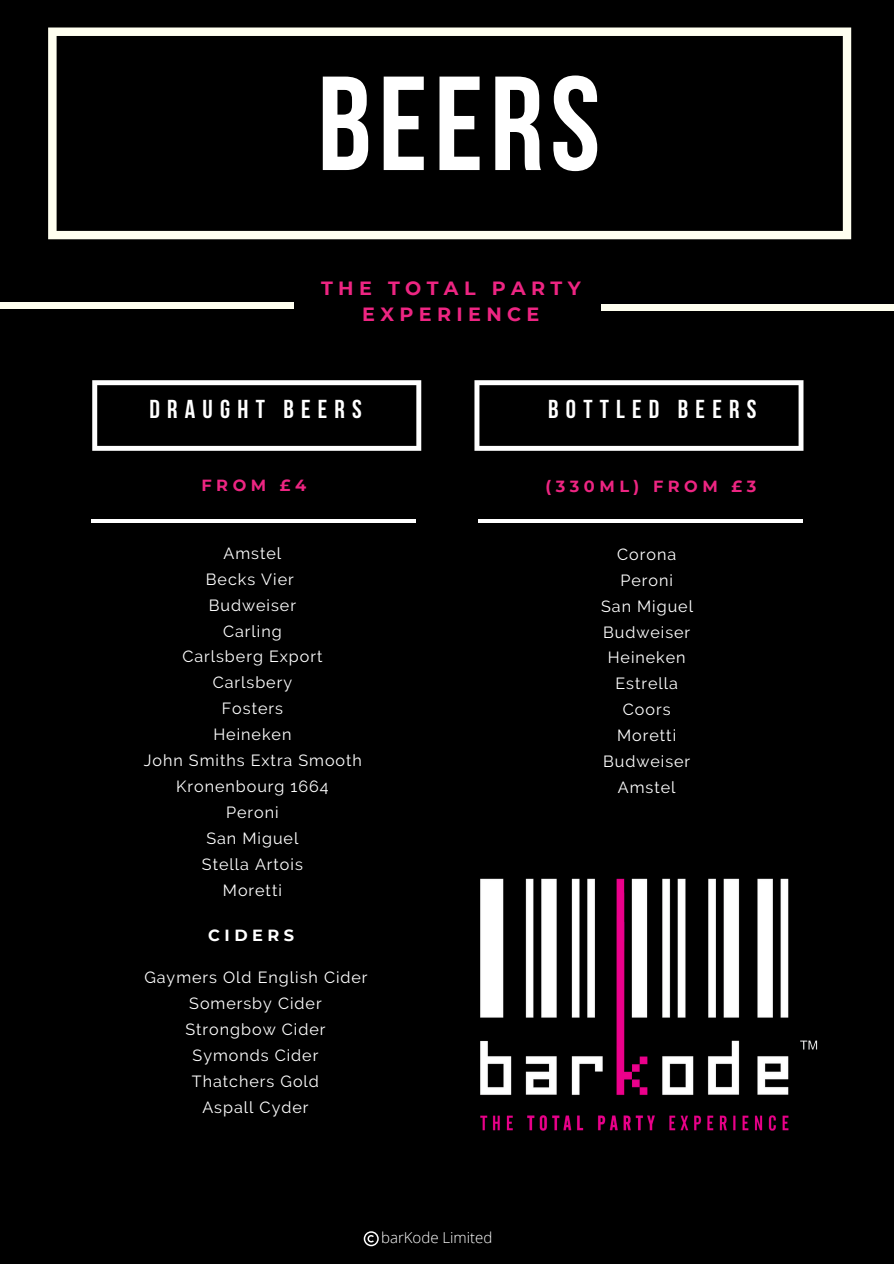
<style>
.page{position:relative;width:894px;height:1264px;background:#fff}
.page>*{position:absolute;margin:0;border:0;box-sizing:border-box;transform-origin:0 0}
.t1{font:700 133.5px "Bebas Neue";letter-spacing:.05em;color:#fff}
.t2{font:700 25.8px "Bebas Neue";letter-spacing:.28em;color:#fff}
.t3{font:700 19.2px/26px "Montserrat";letter-spacing:.28em;color:#ed2582;text-align:center}
.t4{font:16.2px/26px "Raleway";letter-spacing:.06em;color:#fff;text-align:center}
.t5{font:700 16.2px "Montserrat";letter-spacing:.28em;color:#ed2582}
.t6{font:700 16.2px "Montserrat";letter-spacing:.28em;color:#fff}
.t7{font:16.05px/26px "Raleway";letter-spacing:.06em;color:#fff}
.t8{font:300 15px "Open Sans";color:#fff}
</style>
<div class="page">
<div style="left:0;top:0;width:893px;height:1263px;background:#000"></div>
<div style="left:0;top:302px;width:293px;height:7px;background:#fffff0"></div>
<hr style="left:91px;top:519px;width:324px;height:4px;background:#fff">
<svg style="left:92px;top:380px;width:329px;height:71px"></svg>
<svg style="left:363px;top:1231px;width:15px;height:15px"></svg>
<svg style="left:48px;top:27px;width:803px;height:212px"></svg>
<svg style="left:474px;top:380px;width:329px;height:71px"></svg>
<hr style="left:478px;top:519px;width:324px;height:4px;background:#fff">
<div style="left:601px;top:304px;width:292px;height:6px;background:#fffff0"></div>
<img style="left:480px;top:878px;width:338px;height:253px">
<p class="t1" style="left:317px;top:70px;width:284px">BEERS</p>
<p class="t3" style="left:321px;top:275px;width:261px">THE TOTAL PARTY<br>EXPERIENCE</p>
<p class="t2" style="left:149px;top:398px;width:214px">DRAUGHT BEERS</p>
<p class="t2" style="left:548px;top:398px;width:210px">BOTTLED BEERS</p>
<p class="t5" style="left:201px;top:475px;width:106px">FROM £4</p>
<p class="t5" style="left:545px;top:476px;width:212px">(330ML) FROM £3</p>
<p class="t4" style="left:223px;top:540px;width:59px">Amstel</p>
<p class="t4" style="left:206px;top:566px;width:89px">Becks Vier</p>
<p class="t4" style="left:209px;top:592px;width:89px">Budweiser</p>
<p class="t4" style="left:223px;top:618px;width:60px">Carling</p>
<p class="t4" style="left:182px;top:643px;width:142px">Carlsberg Export</p>
<p class="t4" style="left:213px;top:669px;width:81px">Carlsbery</p>
<p class="t4" style="left:222px;top:695px;width:63px">Fosters</p>
<p class="t4" style="left:213px;top:721px;width:79px">Heineken</p>
<p class="t4" style="left:144px;top:747px;width:220px">John Smiths Extra Smooth<br>Kronenbourg 1664</p>
<p class="t4" style="left:226px;top:799px;width:54px">Peroni</p>
<p class="t4" style="left:206px;top:825px;width:93px">San Miguel</p>
<p class="t4" style="left:202px;top:851px;width:102px">Stella Artois</p>
<p class="t4" style="left:223px;top:877px;width:61px">Moretti</p>
<p class="t6" style="left:208px;top:925px;width:88px">CIDERS</p>
<p class="t4" style="left:144px;top:964px;width:225px">Gaymers Old English Cider<br>Somersby Cider</p>
<p class="t4" style="left:185px;top:1016px;width:141px">Strongbow Cider</p>
<p class="t4" style="left:192px;top:1042px;width:127px">Symonds Cider</p>
<p class="t4" style="left:192px;top:1068px;width:128px">Thatchers Gold</p>
<p class="t4" style="left:202px;top:1093px;width:108px">Aspall Cyder</p>
<p class="t8" style="left:381px;top:1226px;width:113px">barKode Limited</p>
<p class="t7" style="left:617px;top:541px;width:60px">Corona<br>Peroni</p>
<p class="t7" style="left:601px;top:593px;width:93px;text-align:center">San Miguel<br>Budweiser<br>Heineken<br>Estrella<br>Coors<br>Moretti<br>Budweiser<br>Amstel</p>
</div>
